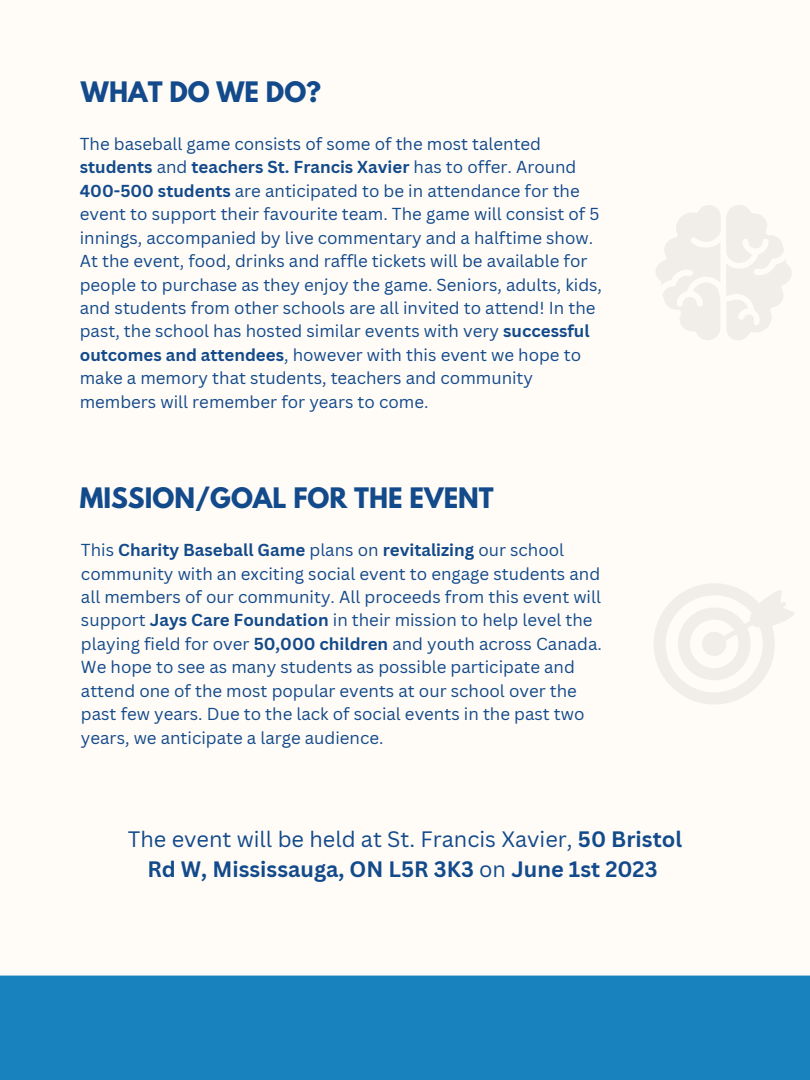
<style>
.page{position:relative;width:810px;height:1080px;background:#fffbf6}
.page>*{position:absolute;margin:0;border:0;box-sizing:border-box;transform-origin:0 0}
.t1{font:700 25px "League Spartan";color:#124a8b}
.t2{font:700 21.69px/30px "Canva Sans";color:#124a8b;text-align:center}
.t3{font:16.88px/23.4px "Canva Sans";color:#124a8b}
.s1{font-weight:700}
.s2{font-weight:400}
</style>
<div class="page">
<svg style="left:656px;top:205px;width:136px;height:135px"></svg>
<svg style="left:654px;top:583px;width:140px;height:121px"></svg>
<svg style="left:0;top:975px;width:810px;height:11px;background:#2388c1"></svg>
<div style="left:0;top:986px;width:810px;height:94px;background:#1882bf"></div>
<p class="t1" style="left:81px;top:80px;width:242px">WHAT DO WE DO?</p>
<p class="t3" style="left:80px;top:132px;width:524px">The baseball game consists of some of the most talented <span class="s1">students</span> and <span class="s1">teachers St. Francis Xavier</span> has to offer. Around <span class="s1">400-500 students</span> are anticipated to be in attendance for the event to support their favourite team. The game will consist of 5 innings, accompanied by live commentary and a halftime show.<br>At the event, food, drinks and raffle tickets will be available for people to purchase as they enjoy the game. Seniors, adults, kids, and students from other schools are all invited to attend! In the past, the school has hosted similar events with very <span class="s1">successful outcomes and attendees</span>, however with this event we hope to make a memory that students, teachers and community members will remember for years to come.</p>
<p class="t1" style="left:80px;top:486px;width:415px">MISSION/GOAL FOR THE EVENT</p>
<p class="t3" style="left:81px;top:538px;width:522px">This <span class="s1">Charity Baseball Game</span> plans on <span class="s1">revitalizing</span> our school community with an exciting social event to engage students and all members of our community. All proceeds from this event will support <span class="s1">Jays Care Foundation</span> in their mission to help level the playing field for over <span class="s1">50,000 children</span> and youth across Canada.<br>We hope to see as many students as possible participate and attend one of the most popular events at our school over the past few years. Due to the lack of social events in the past two years, we anticipate a large audience.</p>
<p class="t2" style="left:128px;top:823px;width:556px"><span class="s2">The event will be held at St. Francis Xavier,</span> 50 Bristol<br>Rd W, Mississauga, ON L5R 3K3 <span class="s2">on</span> June 1st 2023</p>
</div>
